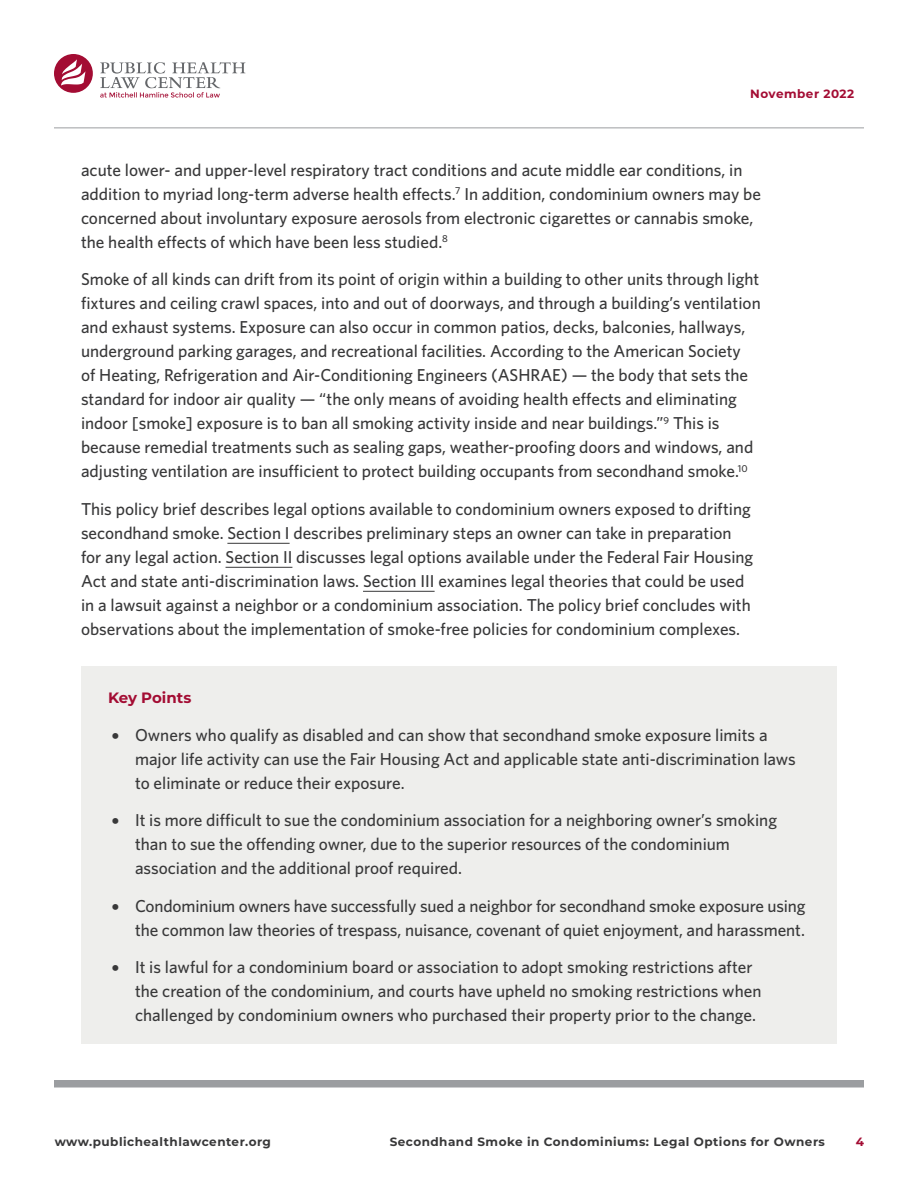
<style>
.page{position:relative;width:918px;height:1188px;background:#fff}
.page>*{position:absolute;margin:0;border:0;box-sizing:border-box;transform-origin:0 0}
.body{font:500 17.25px/24px "Whitney";color:#383839}
.sidebar_head{font:700 15px "Montserrat";letter-spacing:-.005em;color:#a30c33}
.t1{font:700 12px "Montserrat";letter-spacing:.04em;color:#383839}
.t2{font:700 12px "Montserrat";letter-spacing:.04em;color:#a30c33}
.t3{font:6px "Whitney Index White Round Bd";color:#383839}
</style>
<div class="page">
<div style="left:54px;top:1080px;width:810px;height:8px;background:#9b9da0"></div>
<hr style="left:54px;top:128px;width:810px;height:1px;background:#9b9da0">
<hr style="left:227px;top:543px;width:63px;height:1px;background:#383839">
<hr style="left:226px;top:567px;width:66px;height:1px;background:#383839">
<hr style="left:363px;top:591px;width:72px;height:1px;background:#383839">
<div style="left:81px;top:666px;width:756px;height:378px;background:#eeeeec"></div>
<svg style="left:54px;top:54px;width:39px;height:39px"></svg>
<svg style="left:100px;top:62px;width:145px;height:36px"></svg>
<p class="t2" style="left:750px;top:85px;width:105px">November 2022</p>
<p class="body" style="left:81px;top:157px;width:682px">acute lower- and upper-level respiratory tract conditions and acute middle ear conditions, in addition to myriad long-term adverse health effects.<sup>7</sup> In addition, condominium owners may be concerned about involuntary exposure aerosols from electronic cigarettes or cannabis smoke, the health effects of which have been less studied.<sup>8</sup></p>
<p class="body" style="left:81px;top:267px;width:681px">Smoke of all kinds can drift from its point of origin within a building to other units through light fixtures and ceiling crawl spaces, into and out of doorways, and through a building’s ventilation and exhaust systems. Exposure can also occur in common patios, decks, balconies, hallways, underground parking garages, and recreational facilities. According to the American Society<br>of Heating, Refrigeration and Air-Conditioning Engineers (ASHRAE) — the body that sets the standard for indoor air quality — “the only means of avoiding health effects and eliminating indoor [smoke] exposure is to ban all smoking activity inside and near buildings.”<sup>9</sup> This is because remedial treatments such as sealing gaps, weather-proofing doors and windows, and adjusting ventilation are insufficient to protect building occupants from secondhand smoke.<sup>10</sup></p>
<p class="body" style="left:81px;top:496px;width:674px">This policy brief describes legal options available to condominium owners exposed to drifting secondhand smoke. Section I describes preliminary steps an owner can take in preparation for any legal action. Section II discusses legal options available under the Federal Fair Housing Act and state anti-discrimination laws. Section III examines legal theories that could be used in a lawsuit against a neighbor or a condominium association. The policy brief concludes with observations about the implementation of smoke-free policies for condominium complexes.</p>
<p class="sidebar_head" style="left:108px;top:687px;width:85px">Key Points</p>
<p class="t3" style="left:112px;top:733px;width:8px">{</p>
<p class="body" style="left:135px;top:722px;width:662px">Owners who qualify as disabled and can show that secondhand smoke exposure limits a major life activity can use the Fair Housing Act and applicable state anti-discrimination laws to eliminate or reduce their exposure.</p>
<p class="t3" style="left:112px;top:818px;width:8px">{</p>
<p class="body" style="left:135px;top:808px;width:644px">It is more difficult to sue the condominium association for a neighboring owner’s smoking than to sue the offending owner, due to the superior resources of the condominium association and the additional proof required.</p>
<p class="t3" style="left:112px;top:904px;width:8px">{</p>
<p class="body" style="left:135px;top:893px;width:672px">Condominium owners have successfully sued a neighbor for secondhand smoke exposure using the common law theories of trespass, nuisance, covenant of quiet enjoyment, and harassment.</p>
<p class="t3" style="left:112px;top:965px;width:8px">{</p>
<p class="body" style="left:135px;top:955px;width:628px">It is lawful for a condominium board or association to adopt smoking restrictions after the creation of the condominium, and courts have upheld no smoking restrictions when challenged by condominium owners who purchased their property prior to the change.</p>
<p class="t1" style="left:55px;top:1133px;width:218px">www.publichealthlawcenter.org</p>
<p class="t1" style="left:390px;top:1133px;width:437px">Secondhand Smoke in Condominiums: Legal Options for Owners</p>
<p class="t2" style="left:856px;top:1133px;width:10px">4</p>
</div>
